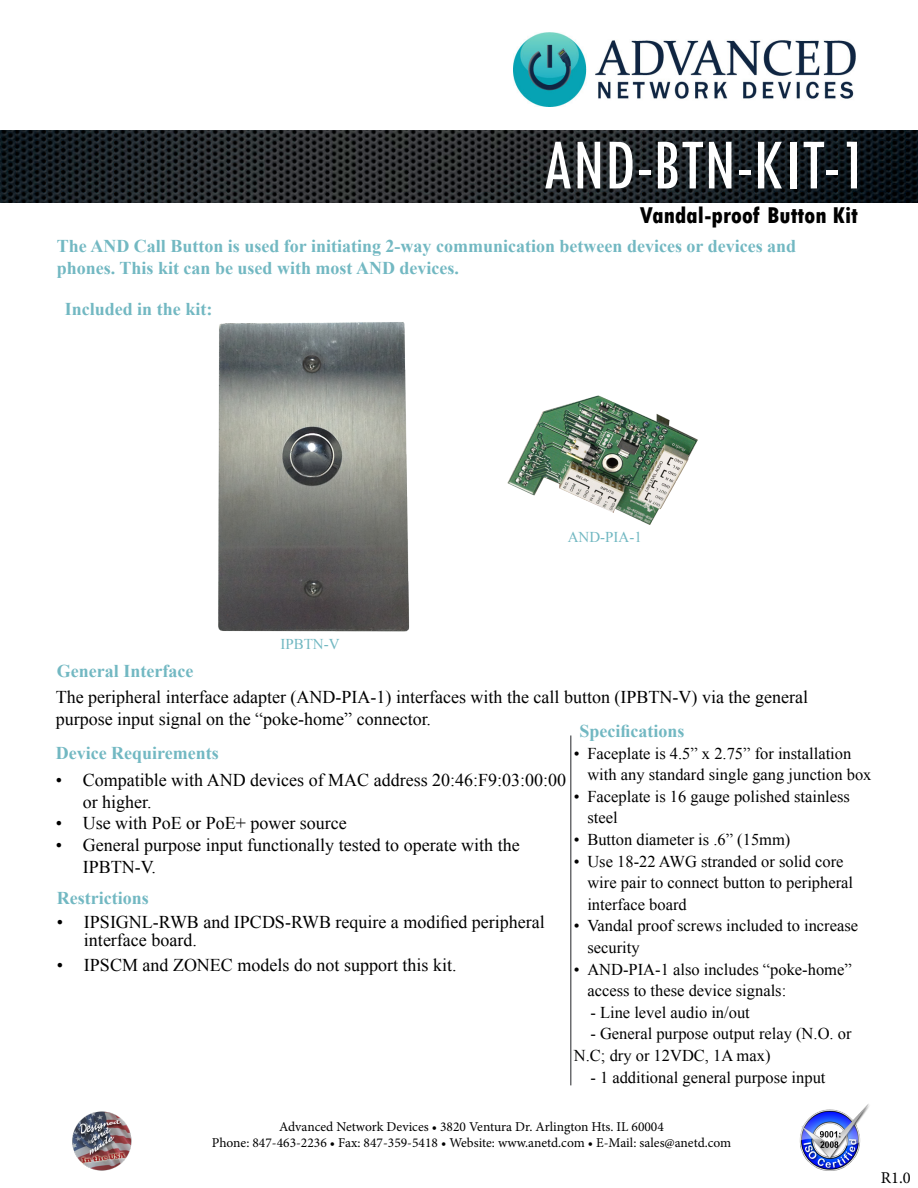
<style>
.page{position:relative;width:918px;height:1188px;background:#fff}
.page>*{position:absolute;margin:0;border:0;box-sizing:border-box;transform-origin:0 0}
.t1{font:condensed 75px "Tw Cen";color:#fff}
.t2{font:800 condensed 24px "Tw Cen";color:#000}
.t3{font:18px/21.6px "Times New Roman";color:#000}
.t4{font:700 18px/21.6px "Times New Roman";color:#72b8c2}
.t5{font:16.5px/21.6px "Times New Roman";color:#000}
.t6{font:16.5px "Minion Pro";color:#000}
.t7{font:15px "Times New Roman";color:#72b8c2}
.t8{font:13.5px/16.2px "Minion Pro";color:#000;text-align:center}
</style>
<div class="page">
<img style="left:0;top:130px;width:918px;height:72px">
<img style="left:514px;top:32px;width:342px;height:75px">
<img style="left:218px;top:322px;width:192px;height:310px">
<img style="left:507px;top:395px;width:191px;height:130px">
<img style="left:72px;top:1111px;width:60px;height:60px">
<hr style="left:570px;top:736px;width:2px;height:349px;background:#6b6c6f">
<img style="left:799px;top:1104px;width:70px;height:67px">
<h1 class="t1" style="left:542px;top:120px;width:327px">AND-BTN-KIT-1</h1>
<h2 class="t2" style="left:640px;top:201px;width:220px">Vandal-proof Button Kit</h2>
<p class="t4" style="left:57px;top:235px;width:741px">The AND Call Button is used for initiating 2-way communication between devices or devices and phones. This kit can be used with most AND devices.</p>
<p class="t4" style="left:65px;top:298px;width:149px">Included in the kit:</p>
<p class="t7" style="left:568px;top:527px;width:76px">AND-PIA-1</p>
<p class="t7" style="left:280px;top:634px;width:61px">IPBTN-V</p>
<p class="t4" style="left:57px;top:660px;width:138px">General Interface</p>
<p class="t3" style="left:56px;top:686px;width:754px">The peripheral interface adapter (AND-PIA-1) interfaces with the call button (IPBTN-V) via the general purpose input signal on the “poke-home” connector.</p>
<p class="t4" style="left:56px;top:742px;width:165px">Device Requirements</p>
<p class="t3" style="left:83px;top:769px;width:485px;text-indent:-27px">• Compatible with AND devices of MAC address 20:46:F9:03:00:00 or higher.</p>
<p class="t3" style="left:56px;top:812px;width:293px">• Use with PoE or PoE+ power source</p>
<p class="t3" style="left:83px;top:834px;width:438px;text-indent:-27px">• General purpose input functionally tested to operate with the<br>IPBTN-V.</p>
<p class="t4" style="left:580px;top:720px;width:107px">Specifications</p>
<p class="t5" style="left:587px;top:742px;width:286px;text-indent:-13px">• Faceplate is 4.5” x 2.75” for installation with any standard single gang junction box</p>
<p class="t5" style="left:587px;top:785px;width:264px;text-indent:-13px">• Faceplate is 16 gauge polished stainless steel</p>
<p class="t5" style="left:574px;top:828px;width:218px">• Button diameter is .6” (15mm)</p>
<p class="t5" style="left:587px;top:850px;width:267px;text-indent:-13px">• Use 18-22 AWG stranded or solid core wire pair to connect button to peripheral interface board</p>
<p class="t5" style="left:587px;top:915px;width:272px;text-indent:-13px">• Vandal proof screws included to increase security</p>
<p class="t5" style="left:587px;top:958px;width:266px;text-indent:-13px">• AND-PIA-1 also includes “poke-home” access to these device signals:</p>
<p class="t5" style="left:590px;top:1001px;width:161px">- Line level audio in/out</p>
<p class="t5" style="left:574px;top:1023px;width:279px;text-indent:16px">- General purpose output relay (N.O. or<br>N.C; dry or 12VDC, 1A max)</p>
<p class="t5" style="left:590px;top:1066px;width:237px">- 1 additional general purpose input</p>
<p class="t4" style="left:57px;top:886px;width:93px">Restrictions</p>
<p class="t3" style="left:84px;top:913px;width:462px;line-height:18px;text-indent:-27px">• IPSIGNL-RWB and IPCDS-RWB require a modified peripheral interface board.</p>
<p class="t3" style="left:57px;top:954px;width:401px">• IPSCM and ZONEC models do not support this kit.</p>
<p class="t8" style="left:212px;top:1118px;width:521px">Advanced Network Devices • 3820 Ventura Dr. Arlington Hts. IL 60004<br>Phone: 847-463-2236 • Fax: 847-359-5418 • Website: www.anetd.com • E-Mail: sales@anetd.com</p>
<p class="t6" style="left:881px;top:1167px;width:31px">R1.0</p>
</div>
